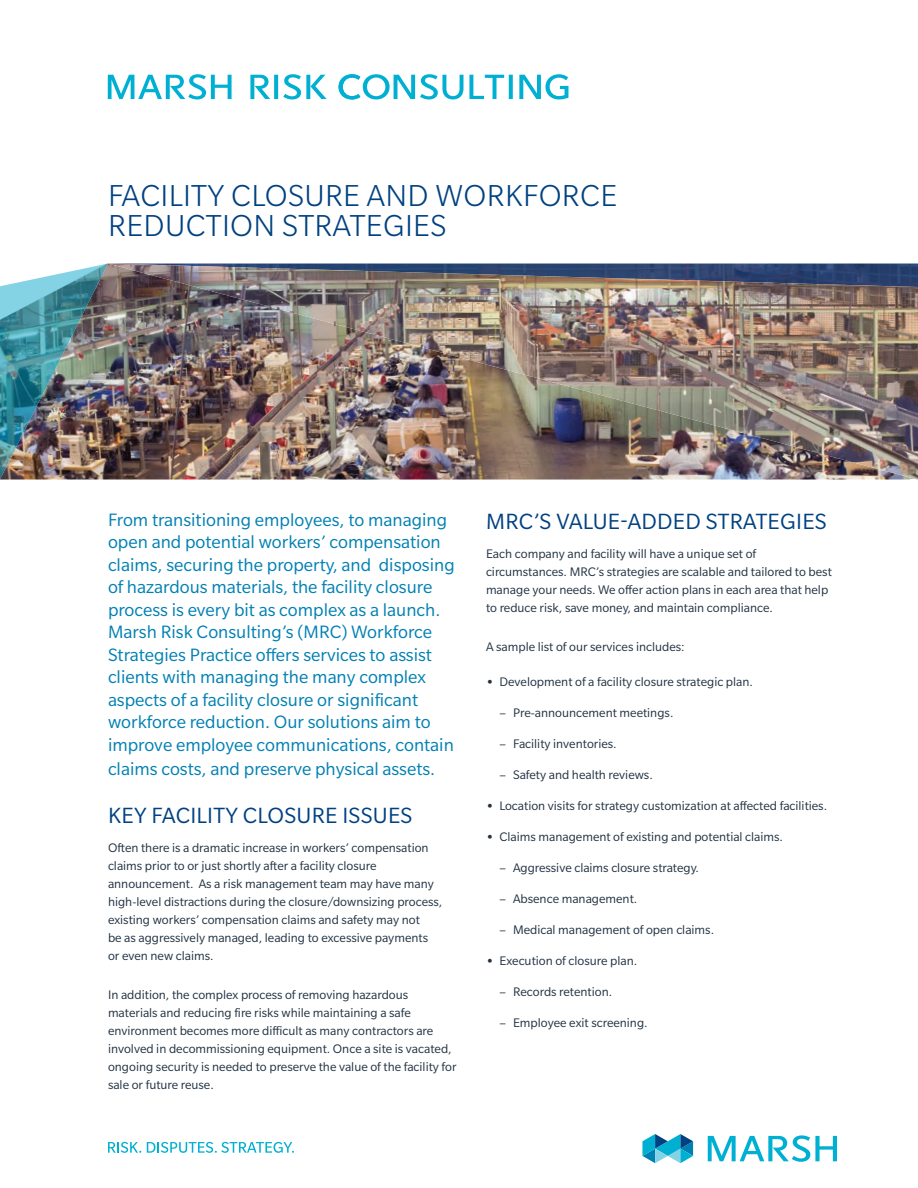
<style>
.page{position:relative;width:918px;height:1188px;background:#fff}
.page>*{position:absolute;margin:0;border:0;box-sizing:border-box;transform-origin:0 0}
.t1{font:300 33px/30px "Slate Pro";letter-spacing:.01em;color:#014181}
.t2{font:24px "Slate Pro";letter-spacing:.01em;color:#014181}
.t3{font:19.5px/22.6px "Slate Pro";color:#0080b3}
.t4{font:13.5px/18px "Slate Pro";color:#213242}
.s1{font-weight:700}
</style>
<div class="page">
<svg style="left:108px;top:74px;width:124px;height:25px"></svg>
<svg style="left:250px;top:74px;width:77px;height:25px"></svg>
<svg style="left:519px;top:74px;width:49px;height:25px"></svg>
<svg style="left:339px;top:74px;width:174px;height:25px"></svg>
<img style="left:109px;top:307px;width:646px;height:173px">
<img style="left:109px;top:264px;width:809px;height:43px">
<img style="left:268px;top:292px;width:650px;height:58px">
<img style="left:430px;top:339px;width:488px;height:54px">
<img style="left:593px;top:386px;width:325px;height:51px">
<img style="left:755px;top:433px;width:163px;height:47px">
<img style="left:0;top:264px;width:109px;height:216px">
<svg style="left:642px;top:1134px;width:51px;height:29px"></svg>
<svg style="left:708px;top:1135px;width:129px;height:27px"></svg>
<svg style="left:108px;top:1142px;width:33px;height:11px"></svg>
<svg style="left:147px;top:1142px;width:147px;height:11px"></svg>
<h1 class="t1" style="left:108px;top:180px;width:511px">FACILITY CLOSURE AND WORKFORCE<br>REDUCTION STRATEGIES</h1>
<p class="t3" style="left:108px;top:508px;width:348px">From transitioning employees, to managing open and potential workers’ compensation claims, securing the property, and disposing of hazardous materials, the facility closure process is every bit as complex as a launch.<br>Marsh Risk Consulting’s (MRC) Workforce Strategies Practice offers services to assist clients with managing the many complex aspects of a facility closure or significant workforce reduction. Our solutions aim to improve employee communications, contain claims costs, and preserve physical assets.</p>
<h2 class="t2" style="left:108px;top:803px;width:306px">KEY FACILITY CLOSURE ISSUES</h2>
<p class="t4" style="left:108px;top:838px;width:336px">Often there is a dramatic increase in workers’ compensation claims prior to or just shortly after a facility closure announcement. As a risk management team may have many high-level distractions during the closure/downsizing process, existing workers’ compensation claims and safety may not<br>be as aggressively managed, leading to excessive payments or even new claims.</p>
<p class="t4" style="left:108px;top:986px;width:350px">In addition, the complex process of removing hazardous materials and reducing fire risks while maintaining a safe environment becomes more difficult as many contractors are involved in decommissioning equipment. Once a site is vacated, ongoing security is needed to preserve the value of the facility for sale or future reuse.</p>
<h2 class="t2" style="left:486px;top:509px;width:342px">MRC’S VALUE-ADDED STRATEGIES</h2>
<p class="t4" style="left:486px;top:544px;width:347px">Each company and facility will have a unique set of circumstances. MRC’s strategies are scalable and tailored to best manage your needs. We offer action plans in each area that help to reduce risk, save money, and maintain compliance.</p>
<p class="t4" style="left:486px;top:638px;width:200px">A sample list of our services includes:</p>
<p class="t4" style="left:486px;top:673px;width:269px"><span class="s1">•</span> Development of a facility closure strategic plan.</p>
<p class="t4" style="left:500px;top:704px;width:175px">– Pre-announcement meetings.</p>
<p class="t4" style="left:500px;top:735px;width:119px">– Facility inventories.</p>
<p class="t4" style="left:500px;top:766px;width:155px">– Safety and health reviews.</p>
<p class="t4" style="left:486px;top:797px;width:343px"><span class="s1">•</span> Location visits for strategy customization at affected facilities.</p>
<p class="t4" style="left:486px;top:828px;width:299px"><span class="s1">•</span> Claims management of existing and potential claims.</p>
<p class="t4" style="left:500px;top:859px;width:201px">– Aggressive claims closure strategy.</p>
<p class="t4" style="left:500px;top:890px;width:139px">– Absence management.</p>
<p class="t4" style="left:500px;top:921px;width:216px">– Medical management of open claims.</p>
<p class="t4" style="left:486px;top:952px;width:153px"><span class="s1">•</span> Execution of closure plan.</p>
<p class="t4" style="left:500px;top:983px;width:114px">– Records retention.</p>
<p class="t4" style="left:500px;top:1014px;width:150px">– Employee exit screening.</p>
</div>
